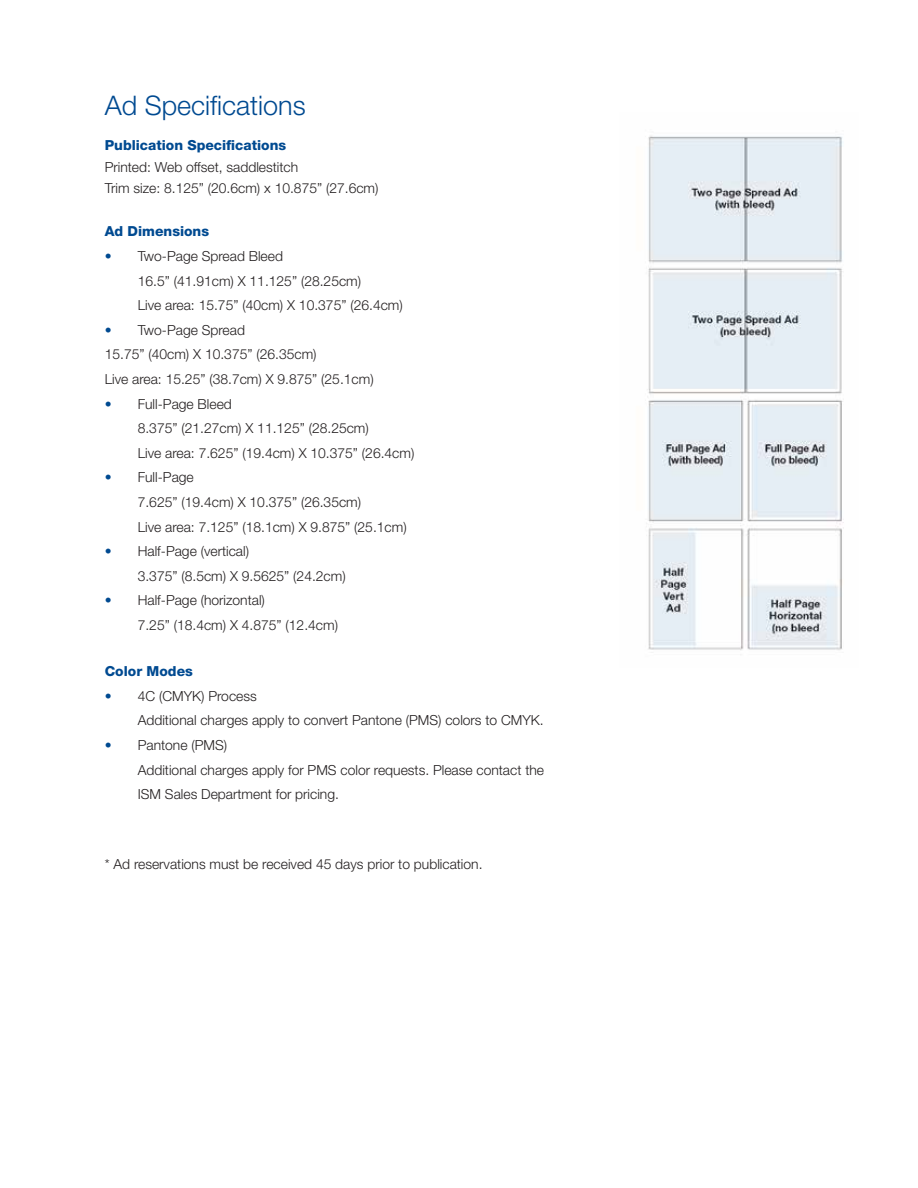
<style>
.page{position:relative;width:918px;height:1188px;background:#fff}
.page>*{position:absolute;margin:0;border:0;box-sizing:border-box;transform-origin:0 0}
.t1{font:300 27px "Helvetica Neue LT Std";color:#004a91}
.t2{font:300 13.8px/24.6px "Helvetica Neue LT Std";color:#231f20}
.t3{font:800 13.8px "Helvetica Neue";color:#004a91}
.s1{color:#004a91}
</style>
<div class="page">
<img style="left:646px;top:136px;width:198px;height:514px">
<h1 class="t1" style="left:105px;top:89px;width:203px">Ad Specifications</h1>
<p class="t3" style="left:105px;top:137px;width:183px">Publication Specifications</p>
<p class="t2" style="left:105px;top:156px;width:275px;line-height:21.6px">Printed: Web offset, saddlestitch<br>Trim size: 8.125” (20.6cm) x 10.875” (27.6cm)</p>
<p class="t3" style="left:105px;top:223px;width:106px">Ad Dimensions</p>
<p class="t2" style="left:138px;top:243px;width:267px;text-indent:-33px"><span class="s1">•</span> Two-Page Spread Bleed<br>16.5” (41.91cm) X 11.125” (28.25cm)<br>Live area: 15.75” (40cm) X 10.375” (26.4cm)</p>
<p class="t2" style="left:105px;top:317px;width:270px"><span class="s1">•</span> Two-Page Spread<br>15.75” (40cm) X 10.375” (26.35cm)<br>Live area: 15.25” (38.7cm) X 9.875” (25.1cm)</p>
<p class="t2" style="left:138px;top:391px;width:278px;text-indent:-33px"><span class="s1">•</span> Full-Page Bleed<br>8.375” (21.27cm) X 11.125” (28.25cm)<br>Live area: 7.625” (19.4cm) X 10.375” (26.4cm)</p>
<p class="t2" style="left:138px;top:465px;width:270px;text-indent:-33px"><span class="s1">•</span> Full-Page<br>7.625” (19.4cm) X 10.375” (26.35cm)<br>Live area: 7.125” (18.1cm) X 9.875” (25.1cm)</p>
<p class="t2" style="left:138px;top:539px;width:209px;text-indent:-33px"><span class="s1">•</span> Half-Page (vertical)<br>3.375” (8.5cm) X 9.5625” (24.2cm)</p>
<p class="t2" style="left:138px;top:588px;width:202px;text-indent:-33px"><span class="s1">•</span> Half-Page (horizontal)<br>7.25” (18.4cm) X 4.875” (12.4cm)</p>
<p class="t3" style="left:105px;top:663px;width:90px">Color Modes</p>
<p class="t2" style="left:138px;top:683px;width:408px;text-indent:-33px"><span class="s1">•</span> 4C (CMYK) Process<br>Additional charges apply to convert Pantone (PMS) colors to CMYK.</p>
<p class="t2" style="left:138px;top:732px;width:408px;text-indent:-33px"><span class="s1">•</span> Pantone (PMS)<br>Additional charges apply for PMS color requests. Please contact the<br>ISM Sales Department for pricing.</p>
<p class="t2" style="left:105px;top:851px;width:379px">* Ad reservations must be received 45 days prior to publication.</p>
</div>
